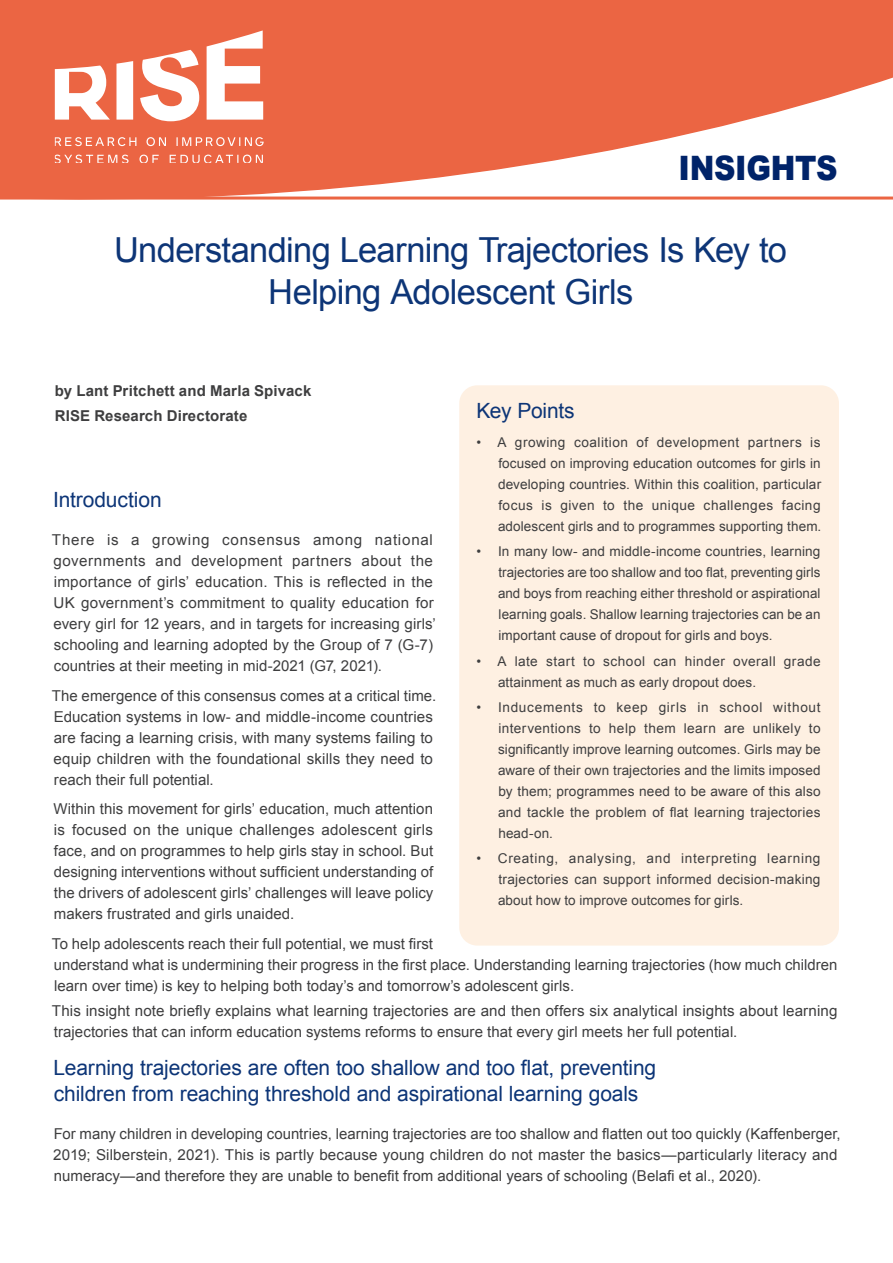
<style>
.page{position:relative;width:893px;height:1263px;background:#fff}
.page>*{position:absolute;margin:0;border:0;box-sizing:border-box;transform-origin:0 0}
.Heading{font:34.5px/42px "Arial";letter-spacing:-.02em;color:#0d3577;text-align:center}
.Heading-2{font:900 33.6px "Arial";letter-spacing:-.015em;color:#002369;scale:.88 1}
.Sub_Heading{font:21px/25.5px "Arial";letter-spacing:-.005em;color:#0d3577}
.RISE_Subheading{font:21px "Arial";letter-spacing:-.005em;color:#0d3577}
.RISE_Subheading_2{font:15px/21px "Arial";letter-spacing:.005em;color:#3e3e3f}
.Body_Text{font:700 15px "Arial";letter-spacing:.01em;color:#3e3e3f}
.t1{font:13.5px/21px "Arial";letter-spacing:.01em;color:#3e3e3f;text-align:justify}
</style>
<div class="page">
<div style="left:459px;top:385px;width:380px;height:560px;background:#fef0e2;border-radius:18px"></div>
<svg style="left:0;top:0;width:893px;height:197px"></svg>
<svg style="left:207px;top:31px;width:56px;height:89px"></svg>
<svg style="left:116px;top:61px;width:17px;height:59px"></svg>
<svg style="left:140px;top:50px;width:59px;height:71px"></svg>
<svg style="left:56px;top:66px;width:54px;height:54px"></svg>
<svg style="left:56px;top:137px;width:80px;height:9px"></svg>
<svg style="left:146px;top:137px;width:20px;height:9px"></svg>
<svg style="left:176px;top:137px;width:88px;height:9px"></svg>
<svg style="left:56px;top:155px;width:73px;height:6px"></svg>
<svg style="left:139px;top:155px;width:20px;height:6px"></svg>
<svg style="left:170px;top:155px;width:93px;height:6px"></svg>
<div style="left:53px;top:28px;width:217px;height:136px;border:2px solid #eb6543"></div>
<hr style="left:0;top:197px;width:893px;height:3px;background:#eb6543">
<p class="Heading-2" style="left:679px;top:143px;width:182px">INSIGHTS</p>
<p class="Heading" style="left:114px;top:229px;width:674px">Understanding Learning Trajectories Is Key to<br>Helping Adolescent Girls</p>
<p class="Body_Text" style="left:55px;top:381px;width:258px">by Lant Pritchett and Marla Spivack</p>
<p class="Body_Text" style="left:55px;top:406px;width:194px">RISE Research Directorate</p>
<p class="Sub_Heading" style="left:476px;top:398px;width:100px">Key Points</p>
<p class="t1" style="left:498px;top:432px;width:325px;text-indent:-22px">• A growing coalition of development partners is focused on improving education outcomes for girls in developing countries. Within this coalition, particular focus is given to the unique challenges facing adolescent girls and to programmes supporting them.</p>
<p class="t1" style="left:498px;top:541px;width:324px;text-indent:-22px">• In many low- and middle-income countries, learning trajectories are too shallow and too flat, preventing girls and boys from reaching either threshold or aspirational learning goals. Shallow learning trajectories can be an important cause of dropout for girls and boys.</p>
<p class="t1" style="left:498px;top:650px;width:324px;text-indent:-22px">• A late start to school can hinder overall grade attainment as much as early dropout does.</p>
<p class="t1" style="left:498px;top:697px;width:324px;text-indent:-22px">• Inducements to keep girls in school without interventions to help them learn are unlikely to significantly improve learning outcomes. Girls may be aware of their own trajectories and the limits imposed by them; programmes need to be aware of this also and tackle the problem of flat learning trajectories head-on.</p>
<p class="t1" style="left:498px;top:848px;width:324px;text-indent:-22px">• Creating, analysing, and interpreting learning trajectories can support informed decision-making about how to improve outcomes for girls.</p>
<p class="RISE_Subheading" style="left:53px;top:486px;width:110px">Introduction</p>
<p class="RISE_Subheading_2" style="left:52px;top:530px;width:385px">There is a growing consensus among national governments and development partners about the importance of girls’ education. This is reflected in the UK government’s commitment to quality education for every girl for 12 years, and in targets for increasing girls’ schooling and learning adopted by the Group of 7 (G-7) countries at their meeting in mid-2021 (G7, 2021).</p>
<p class="RISE_Subheading_2" style="left:52px;top:685px;width:386px">The emergence of this consensus comes at a critical time.<br>Education systems in low- and middle-income countries are facing a learning crisis, with many systems failing to equip children with the foundational skills they need to reach their full potential.</p>
<p class="RISE_Subheading_2" style="left:54px;top:799px;width:381px;text-align:justify">Within this movement for girls’ education, much attention is focused on the unique challenges adolescent girls face, and on programmes to help girls stay in school. But designing interventions without sufficient understanding of the drivers of adolescent girls’ challenges will leave policy makers frustrated and girls unaided.</p>
<p class="RISE_Subheading_2" style="left:52px;top:933px;width:787px">To help adolescents reach their full potential, we must first<br>understand what is undermining their progress in the first place. Understanding learning trajectories (how much children learn over time) is key to helping both today’s and tomorrow’s adolescent girls.</p>
<p class="RISE_Subheading_2" style="left:52px;top:1000px;width:787px">This insight note briefly explains what learning trajectories are and then offers six analytical insights about learning trajectories that can inform education systems reforms to ensure that every girl meets her full potential.</p>
<p class="Sub_Heading" style="left:53px;top:1055px;width:604px">Learning trajectories are often too shallow and too flat, preventing children from reaching threshold and aspirational learning goals</p>
<p class="RISE_Subheading_2" style="left:53px;top:1123px;width:789px">For many children in developing countries, learning trajectories are too shallow and flatten out too quickly (Kaffenberger,<br>2019; Silberstein, 2021). This is partly because young children do not master the basics—particularly literacy and numeracy—and therefore they are unable to benefit from additional years of schooling (Belafi et al., 2020).</p>
</div>
